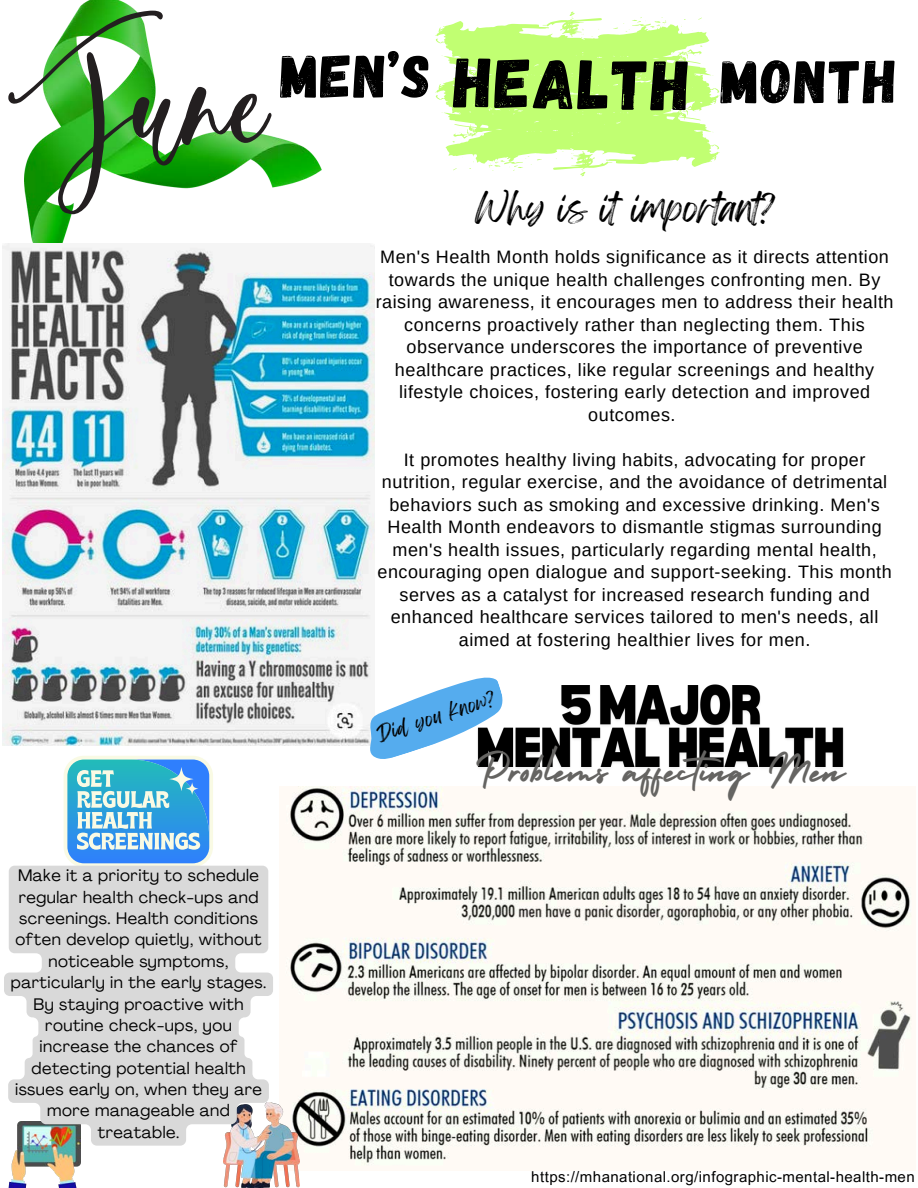
<style>
.page{position:relative;width:918px;height:1188px;background:#fff}
.page>*{position:absolute;margin:0;border:0;box-sizing:border-box;transform-origin:0 0}
.t1{font:70.35px "Gagalin";color:#000}
.t2{font:60.9px "Gagalin";letter-spacing:.03em;color:#000}
.t3{font:60.75px "Gagalin";color:#000}
.t4{font:49.8px "Holiday";color:#656462}
.t5{font:33.75px "Feeling Passionate";color:#000}
.t6{font:18px/22.5px "Arimo";letter-spacing:.03em;color:#000;text-align:center}
.t7{font:18px "Feeling Passionate";color:#000}
.t8{font:16.5px/21.3px "Agrandir";letter-spacing:.03em;color:#000;text-align:center}
.t9{font:15px "Arial MT Pro";letter-spacing:.03em;color:#000}
</style>
<div class="page">
<img style="left:28px;top:0;width:293px;height:243px">
<img style="left:2px;top:243px;width:373px;height:502px">
<svg style="left:435px;top:12px;width:285px;height:164px;fill:#c1ff72"></svg>
<svg style="left:8px;top:11px;width:264px;height:203px"></svg>
<img style="left:286px;top:787px;width:626px;height:379px">
<svg style="left:355px;top:671px;width:118px;height:88px"></svg>
<svg style="left:64px;top:756px;width:149px;height:111px"></svg>
<svg style="left:67px;top:760px;width:142px;height:103px;background:#5eb1e0"></svg>
<img style="left:223px;top:1102px;width:77px;height:86px">
<img style="left:8px;top:1146px;width:72px;height:42px">
<img style="left:473px;top:677px;width:371px;height:92px">
<svg style="left:4px;top:866px;width:269px;height:280px;background:#dcdbdb"></svg>
<h2 class="t3" style="left:281px;top:37px;width:152px">MEN’S</h2>
<h4 class="t1" style="left:455px;top:36px;width:238px;rotate:1deg">HEALTH</h4>
<p class="t2" style="left:721px;top:42px;width:178px">MONTH</p>
<p class="t8" style="left:11px;top:867px;width:257px">Make it a priority to schedule regular health check-ups and screenings. Health conditions often develop quietly, without noticeable symptoms, particularly in the early stages.<br>By staying proactive with routine check-ups, you increase the chances of detecting potential health issues early on, when they are more manageable and treatable.</p>
<p class="t5" style="left:475px;top:180px;width:301px">Why is it important?</p>
<p class="t6" style="left:376px;top:246px;width:519px">Men's Health Month holds significance as it directs attention towards the unique health challenges confronting men. By raising awareness, it encourages men to address their health concerns proactively rather than neglecting them. This observance underscores the importance of preventive healthcare practices, like regular screenings and healthy lifestyle choices, fostering early detection and improved outcomes.</p>
<h5 class="t6" style="left:377px;top:448px;width:516px">It promotes healthy living habits, advocating for proper nutrition, regular exercise, and the avoidance of detrimental behaviors such as smoking and excessive drinking. Men's Health Month endeavors to dismantle stigmas surrounding men's health issues, particularly regarding mental health, encouraging open dialogue and support-seeking. This month serves as a catalyst for increased research funding and enhanced healthcare services tailored to men's needs, all aimed at fostering healthier lives for men.</h5>
<h5 class="t7" style="left:373px;top:721px;width:124px;rotate:-18deg">Did you know?</h5>
<h3 class="t4" style="left:475px;top:732px;width:372px">Problems affecting Men</h3>
<h5 class="t9" style="left:531px;top:1171px;width:385px">https://mhanational.org/infographic-mental-health-men</h5>
</div>
